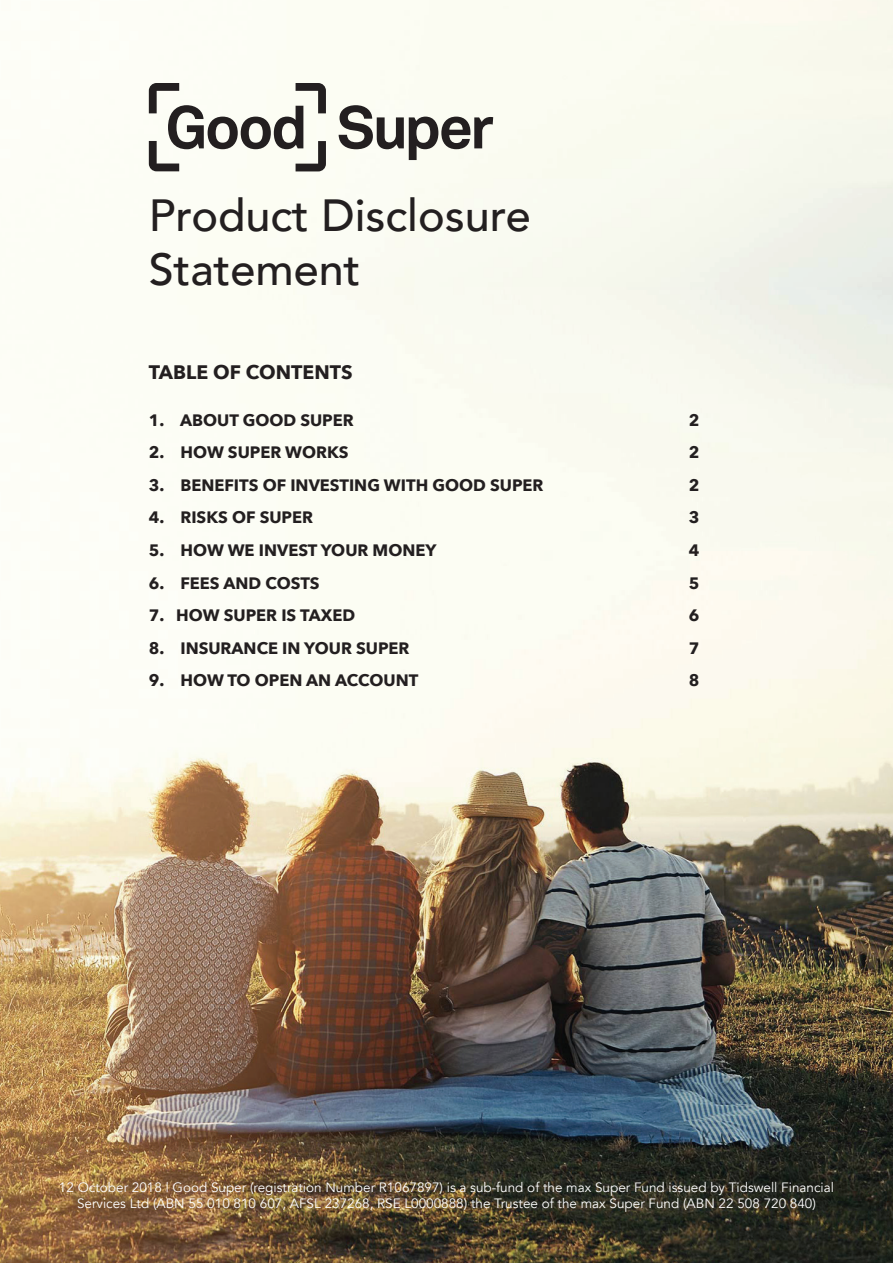
<style>
.page{position:relative;width:893px;height:1263px;background:#fff}
.page>*{position:absolute;margin:0;border:0;box-sizing:border-box;transform-origin:0 0}
.t1{font:500 45px/54px "Avenir";color:#231f20}
.t2{font:700 19.5px "Avenir Next";color:#231f20}
.t3{font:700 16.5px "Avenir Next";color:#231f20}
.t4{font:13.5px/16.2px "Avenir";color:#fff;text-align:center}
</style>
<div class="page">
<img style="left:0;top:286px;width:893px;height:977px">
<div style="left:0;top:0;width:893px;height:286px;background:#fcfdf5"></div>
<svg style="left:149px;top:83px;width:344px;height:88px"></svg>
<h1 class="t1" style="left:149px;top:186px;width:383px">Product Disclosure<br>Statement</h1>
<h2 class="t2" style="left:149px;top:355px;width:205px">TABLE OF CONTENTS</h2>
<p class="t3" style="left:149px;top:406px;width:206px">1. ABOUT GOOD SUPER</p>
<p class="t3" style="left:689px;top:406px;width:12px">2</p>
<p class="t3" style="left:149px;top:438px;width:201px">2. HOW SUPER WORKS</p>
<p class="t3" style="left:689px;top:438px;width:12px">2</p>
<p class="t3" style="left:149px;top:471px;width:396px">3. BENEFITS OF INVESTING WITH GOOD SUPER</p>
<p class="t3" style="left:689px;top:471px;width:12px">2</p>
<p class="t3" style="left:149px;top:503px;width:166px">4. RISKS OF SUPER</p>
<p class="t3" style="left:689px;top:503px;width:12px">3</p>
<p class="t3" style="left:149px;top:536px;width:289px">5. HOW WE INVEST YOUR MONEY</p>
<p class="t3" style="left:689px;top:536px;width:12px">4</p>
<p class="t3" style="left:149px;top:568px;width:172px">6. FEES AND COSTS</p>
<p class="t3" style="left:689px;top:568px;width:12px">5</p>
<p class="t3" style="left:149px;top:601px;width:208px">7. HOW SUPER IS TAXED</p>
<p class="t3" style="left:689px;top:601px;width:12px">6</p>
<p class="t3" style="left:149px;top:634px;width:262px">8. INSURANCE IN YOUR SUPER</p>
<p class="t3" style="left:689px;top:634px;width:12px">7</p>
<p class="t3" style="left:149px;top:666px;width:271px">9. HOW TO OPEN AN ACCOUNT</p>
<p class="t3" style="left:689px;top:666px;width:12px">8</p>
<p class="t4" style="left:59px;top:1179px;width:777px">12 October 2018 | Good Super (registration Number R1067897) is a sub-fund of the max Super Fund issued by Tidswell Financial<br>Services Ltd (ABN 55 010 810 607, AFSL 237268, RSE L0000888) the Trustee of the max Super Fund (ABN 22 508 720 840)</p>
</div>
